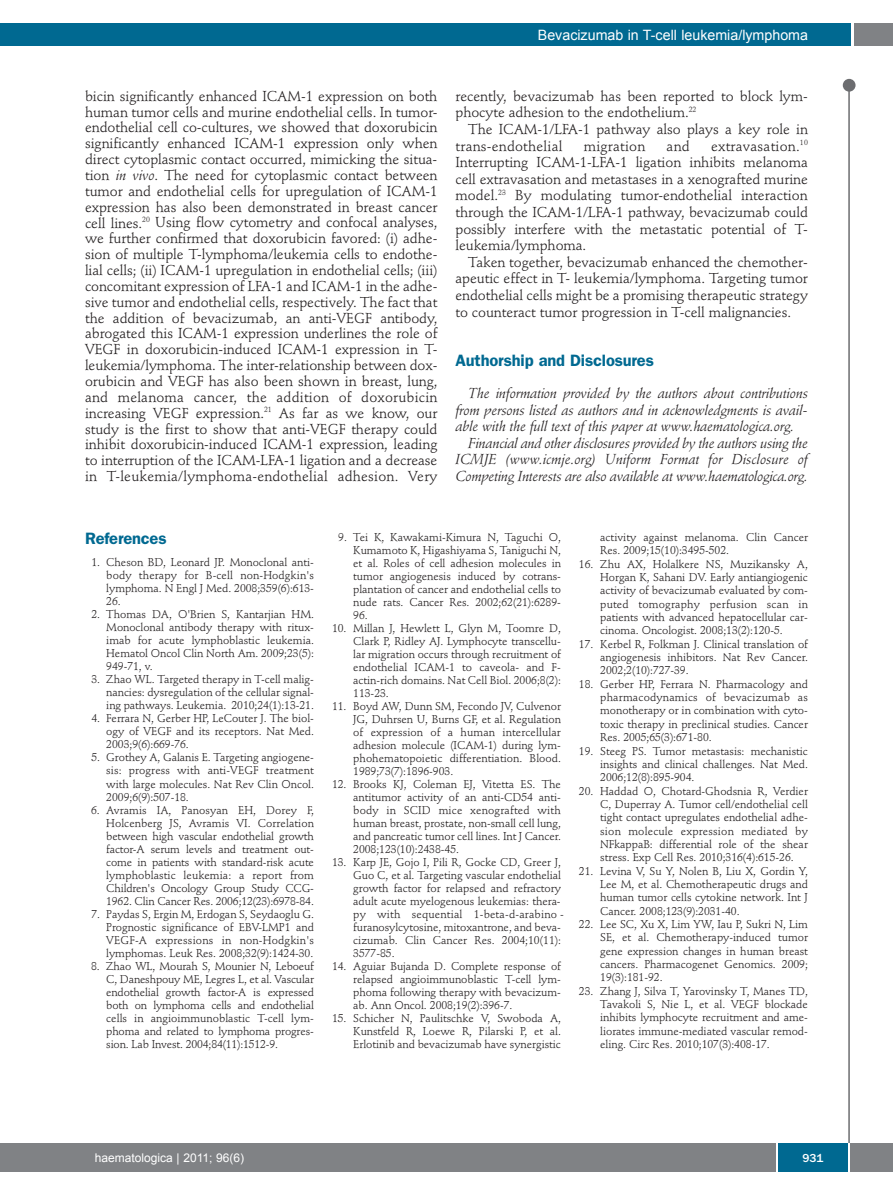
<style>
.page{position:relative;width:893px;height:1191px;background:#fff}
.page>*{position:absolute;margin:0;border:0;box-sizing:border-box;transform-origin:0 0}
.t1{font:600 16.5px "Franklin Gothic";letter-spacing:-.01em;color:#006991}
.t2{font:14.25px/15.9px "Stempel Schneidler";letter-spacing:-.005em;color:#231f20;text-align:justify}
.t3{font:italic 14.25px "Stempel Schneidler";letter-spacing:-.01em;color:#231f20}
.t4{font:14.25px "Arial";color:#fff}
.t5{font:14.25px "Stempel Schneidler";letter-spacing:.015em;color:#231f20}
.t6{font:12px "Arial";color:#fff}
.t7{font:500 12px "Franklin Gothic";color:#fff}
.t8{font:11.25px/13px "Stempel Schneidler";letter-spacing:-.005em;color:#231f20;text-align:justify}
.s1{font-style:italic}
</style>
<div class="page">
<div style="left:843px;top:79px;width:12px;height:13px;background:#6c6d70;border-radius:50%"></div>
<hr style="left:848px;top:81px;width:2px;height:1062px;background:#6c6d70">
<div style="left:854px;top:23px;width:39px;height:22px;background:#808285"></div>
<div style="left:1px;top:23px;width:849px;height:22px;background:#006991"></div>
<div style="left:0;top:1143px;width:893px;height:28px;background:#808285"></div>
<div style="left:778px;top:1143px;width:70px;height:28px;background:#006991"></div>
<hr style="left:776px;top:1143px;width:2px;height:28px;background:#fff">
<hr style="left:848px;top:1143px;width:2px;height:28px;background:#fff">
<hr style="left:0;top:23px;width:2px;height:22px;background:#006991">
<p class="t4" style="left:538px;top:27px;width:272px">Bevacizumab in T-cell leukemia/lymphoma</p>
<p class="t2" style="left:85px;top:89px;width:354px">bicin significantly enhanced ICAM-1 expression on both human tumor cells and murine endothelial cells. In tumor&shy;endothelial cell co-cultures, we showed that doxorubicin significantly enhanced ICAM-1 expression only when direct cytoplasmic contact occurred, mimicking the situa&shy;tion <span class="s1">in vivo</span>. The need for cytoplasmic contact between tumor and endothelial cells for upregulation of ICAM-1 expression has also been demonstrated in breast cancer cell lines.<sup>20</sup> Using flow cytometry and confocal analyses, we further confirmed that doxorubicin favored: (i) adhe&shy;sion of multiple T-lymphoma/leukemia cells to endothe&shy;lial cells; (ii) ICAM-1 upregulation in endothelial cells; (iii) concomitant expression of LFA-1 and ICAM-1 in the adhe&shy;sive tumor and endothelial cells, respectively. The fact that the addition of bevacizumab, an anti-VEGF antibody, abrogated this ICAM-1 expression underlines the role of VEGF in doxorubicin-induced ICAM-1 expression in T&shy;leukemia/lymphoma. The inter-relationship between dox&shy;orubicin and VEGF has also been shown in breast, lung, and melanoma cancer, the addition of doxorubicin increasing VEGF expression.<sup>21</sup> As far as we know, our study is the first to show that anti-VEGF therapy could inhibit doxorubicin-induced ICAM-1 expression, leading to interruption of the ICAM-LFA-1 ligation and a decrease in T-leukemia/lymphoma-endothelial adhesion. Very</p>
<p class="t2" style="left:455px;top:89px;width:354px;line-height:16.6px">recently, bevacizumab has been reported to block lym&shy;phocyte adhesion to the endothelium.<sup>22</sup></p>
<p class="t2" style="left:455px;top:122px;width:354px;line-height:16.6px;text-indent:13px">The ICAM-1/LFA-1 pathway also plays a key role in trans-endothelial</p>
<p class="t2" style="left:455px;top:139px;width:354px;line-height:16.6px;text-indent:256px">extravasation.<sup>10<br></sup>Interrupting ICAM-1-LFA-1 ligation inhibits melanoma cell extravasation and metastases in a xenografted murine model.<sup>23</sup> By modulating tumor-endothelial interaction through the ICAM-1/LFA-1 pathway, bevacizumab could possibly interfere with the metastatic potential of T&shy;leukemia/lymphoma.</p>
<p class="t2" style="left:455px;top:255px;width:354px;line-height:16.6px;text-indent:13px">Taken together, bevacizumab enhanced the chemother&shy;apeutic effect in T- leukemia/lymphoma. Targeting tumor endothelial cells might be a promising therapeutic strategy to counteract tumor progression in T-cell malignancies.</p>
<h1 class="t1" style="left:455px;top:354px;width:200px">Authorship and Disclosures</h1>
<p class="t3" style="left:468px;top:387px;width:341px">The information provided by the authors about contributions</p>
<p class="t3" style="left:455px;top:404px;width:354px">from persons listed as authors and in acknowledgments is avail-</p>
<p class="t3" style="left:455px;top:420px;width:340px">able with the full text of this paper at www.haematologica.org.</p>
<p class="t3" style="left:468px;top:437px;width:341px">Financial and other disclosures provided by the authors using the</p>
<p class="t3" style="left:455px;top:454px;width:354px">ICMJE (www.icmje.org) Uniform Format for Disclosure of</p>
<p class="t3" style="left:455px;top:470px;width:354px">Competing Interests are also available at www.haematologica.org.</p>
<p class="t5" style="left:584px;top:140px;width:63px">migration</p>
<p class="t2" style="left:667px;top:139px;width:25px">and</p>
<h1 class="t1" style="left:85px;top:533px;width:83px">References</h1>
<p class="t8" style="left:106px;top:556px;width:209px;text-indent:-15px">1. Cheson BD, Leonard JP. Monoclonal anti&shy;body therapy for B-cell non-Hodgkin's lymphoma. N Engl J Med. 2008;359(6):613- 26.</p>
<p class="t8" style="left:106px;top:609px;width:209px;text-indent:-15px">2. Thomas DA, O'Brien S, Kantarjian HM.<br>Monoclonal antibody therapy with ritux&shy;imab for acute lymphoblastic leukemia.<br>Hematol Oncol Clin North Am. 2009;23(5):<br>949-71, v.</p>
<p class="t8" style="left:106px;top:674px;width:209px;text-indent:-15px">3. Zhao WL. Targeted therapy in T-cell malig&shy;nancies: dysregulation of the cellular signal&shy;ing pathways. Leukemia. 2010;24(1):13-21.</p>
<p class="t8" style="left:106px;top:713px;width:209px;text-indent:-15px">4. Ferrara N, Gerber HP, LeCouter J. The biol&shy;ogy of VEGF and its receptors. Nat Med.<br>2003;9(6):669-76.</p>
<p class="t8" style="left:106px;top:752px;width:209px;text-indent:-15px">5. Grothey A, Galanis E. Targeting angiogene&shy;sis: progress with anti-VEGF treatment with large molecules. Nat Rev Clin Oncol.<br>2009;6(9):507-18.</p>
<p class="t8" style="left:106px;top:804px;width:209px;text-indent:-15px">6. Avramis IA, Panosyan EH, Dorey F, Holcenberg JS, Avramis VI. Correlation between high vascular endothelial growth factor-A serum levels and treatment out&shy;come in patients with standard-risk acute lymphoblastic leukemia: a report from Children's Oncology Group Study CCG-1962. Clin Cancer Res. 2006;12(23):6978-84.</p>
<p class="t8" style="left:106px;top:908px;width:209px;text-indent:-15px">7. Paydas S, Ergin M, Erdogan S, Seydaoglu G.<br>Prognostic significance of EBV-LMP1 and VEGF-A expressions in non-Hodgkin's lymphomas. Leuk Res. 2008;32(9):1424-30.</p>
<p class="t8" style="left:106px;top:960px;width:209px;text-indent:-15px">8. Zhao WL, Mourah S, Mounier N, Leboeuf C, Daneshpouy ME, Legres L, et al. Vascular endothelial growth factor-A is expressed both on lymphoma cells and endothelial cells in angioimmunoblastic T-cell lym&shy;phoma and related to lymphoma progres&shy;sion. Lab Invest. 2004;84(11):1512-9.</p>
<p class="t8" style="left:353px;top:531px;width:209px;text-indent:-15px">9. Tei K, Kawakami-Kimura N, Taguchi O, Kumamoto K, Higashiyama S, Taniguchi N, et al. Roles of cell adhesion molecules in tumor angiogenesis induced by cotrans&shy;plantation of cancer and endothelial cells to nude rats. Cancer Res. 2002;62(21):6289- 96.</p>
<p class="t8" style="left:353px;top:622px;width:209px;text-indent:-21px">10. Millan J, Hewlett L, Glyn M, Toomre D, Clark P, Ridley AJ. Lymphocyte transcellu&shy;lar migration occurs through recruitment of endothelial ICAM-1 to caveola- and F&shy;actin-rich domains. Nat Cell Biol. 2006;8(2):<br>113-23.</p>
<p class="t8" style="left:353px;top:700px;width:209px;text-indent:-21px">11. Boyd AW, Dunn SM, Fecondo JV, Culvenor JG, Duhrsen U, Burns GF, et al. Regulation of expression of a human intercellular adhesion molecule (ICAM-1) during lym&shy;phohematopoietic differentiation. Blood.<br>1989;73(7):1896-903.</p>
<p class="t8" style="left:353px;top:778px;width:209px;text-indent:-21px">12. Brooks KJ, Coleman EJ, Vitetta ES. The antitumor activity of an anti-CD54 anti&shy;body in SCID mice xenografted with human breast, prostate, non-small cell lung, and pancreatic tumor cell lines. Int J Cancer.<br>2008;123(10):2438-45.</p>
<p class="t8" style="left:353px;top:857px;width:212px;text-align:left;text-indent:-21px">13. Karp JE, Gojo I, Pili R, Gocke CD, Greer J, Guo C, et al. Targeting vascular endothelial growth factor for relapsed and refractory adult acute myelogenous leukemias: thera&shy;py with sequential 1-beta-d-arabino - furanosylcytosine, mitoxantrone, and beva&shy;cizumab. Clin Cancer Res. 2004;10(11):<br>3577-85.</p>
<p class="t8" style="left:353px;top:961px;width:209px;text-indent:-21px">14. Aguiar Bujanda D. Complete response of relapsed angioimmunoblastic T-cell lym&shy;phoma following therapy with bevacizum&shy;ab. Ann Oncol. 2008;19(2):396-7.</p>
<p class="t8" style="left:353px;top:1013px;width:209px;text-indent:-21px">15. Schicher N, Paulitschke V, Swoboda A, Kunstfeld R, Loewe R, Pilarski P, et al.<br>Erlotinib and bevacizumab have synergistic</p>
<p class="t8" style="left:600px;top:531px;width:209px">activity against melanoma. Clin Cancer<br>Res. 2009;15(10):3495-502.</p>
<p class="t8" style="left:600px;top:558px;width:209px;text-indent:-21px">16. Zhu AX, Holalkere NS, Muzikansky A, Horgan K, Sahani DV. Early antiangiogenic activity of bevacizumab evaluated by com&shy;puted tomography perfusion scan in patients with advanced hepatocellular car&shy;cinoma. Oncologist. 2008;13(2):120-5.</p>
<p class="t8" style="left:600px;top:638px;width:209px;text-indent:-21px">17. Kerbel R, Folkman J. Clinical translation of angiogenesis inhibitors. Nat Rev Cancer.<br>2002;2(10):727-39.</p>
<p class="t8" style="left:600px;top:678px;width:209px;text-indent:-21px">18. Gerber HP, Ferrara N. Pharmacology and pharmacodynamics of bevacizumab as monotherapy or in combination with cyto&shy;toxic therapy in preclinical studies. Cancer Res. 2005;65(3):671-80.</p>
<p class="t8" style="left:600px;top:745px;width:209px;text-indent:-21px">19. Steeg PS. Tumor metastasis: mechanistic insights and clinical challenges. Nat Med.<br>2006;12(8):895-904.</p>
<p class="t8" style="left:600px;top:785px;width:209px;text-indent:-21px">20. Haddad O, Chotard-Ghodsnia R, Verdier C, Duperray A. Tumor cell/endothelial cell tight contact upregulates endothelial adhe&shy;sion molecule expression mediated by NFkappaB: differential role of the shear stress. Exp Cell Res. 2010;316(4):615-26.</p>
<p class="t8" style="left:600px;top:865px;width:209px;text-indent:-21px">21. Levina V, Su Y, Nolen B, Liu X, Gordin Y, Lee M, et al. Chemotherapeutic drugs and human tumor cells cytokine network. Int J Cancer. 2008;123(9):2031-40.</p>
<p class="t8" style="left:600px;top:918px;width:209px;text-indent:-21px">22. Lee SC, Xu X, Lim YW, Iau P, Sukri N, Lim SE, et al. Chemotherapy-induced tumor gene expression changes in human breast cancers. Pharmacogenet Genomics. 2009; 19(3):181-92.</p>
<p class="t8" style="left:600px;top:985px;width:209px;text-indent:-21px">23. Zhang J, Silva T, Yarovinsky T, Manes TD, Tavakoli S, Nie L, et al. VEGF blockade inhibits lymphocyte recruitment and ame&shy;liorates immune-mediated vascular remod&shy;eling. Circ Res. 2010;107(3):408-17.</p>
<p class="t6" style="left:95px;top:1151px;width:151px">haematologica | 2011; 96(6)</p>
<p class="t7" style="left:802px;top:1154px;width:23px">931</p>
</div>
